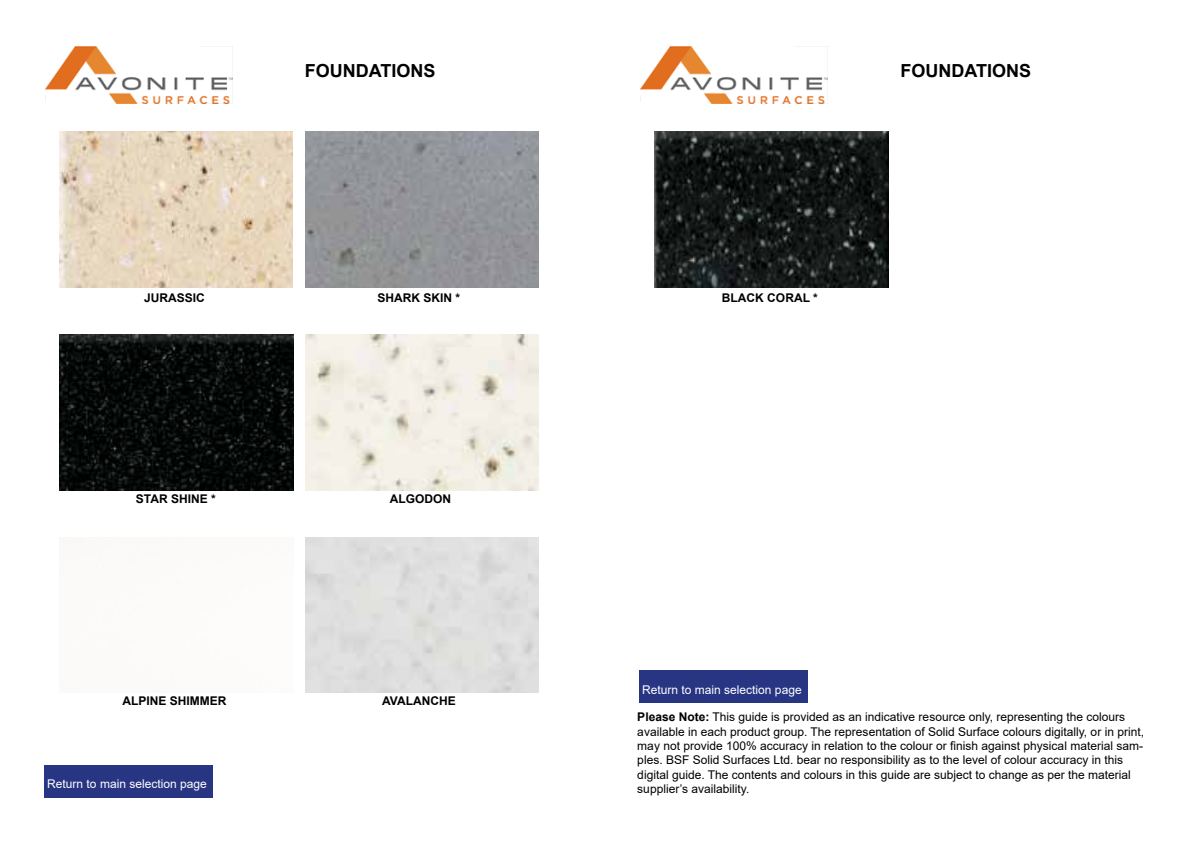
<style>
.page{position:relative;width:1191px;height:842px;background:#fff}
.page>*{position:absolute;margin:0;border:0;box-sizing:border-box;transform-origin:0 0}
.t1{font:700 18px "Arial";color:#000}
.t2{font:12px/14.4px "Arial";color:#000}
.t3{font:700 12px "Arial";color:#000}
.t4{font:12px "Arial";color:#fff}
.s1{font-weight:700}
</style>
<div class="page">
<img style="left:60px;top:132px;width:233px;height:155px">
<img style="left:305px;top:132px;width:234px;height:155px">
<img style="left:60px;top:334px;width:233px;height:156px">
<img style="left:305px;top:334px;width:234px;height:156px">
<img style="left:45px;top:47px;width:187px;height:57px">
<div style="left:44px;top:765px;width:169px;height:32px;background:#283583"></div>
<img style="left:655px;top:132px;width:233px;height:155px">
<img style="left:641px;top:47px;width:187px;height:57px">
<div style="left:639px;top:671px;width:168px;height:32px;background:#283583"></div>
<h1 class="t1" style="left:305px;top:64px;width:132px">FOUNDATIONS</h1>
<p class="t3" style="left:144px;top:293px;width:62px">JURASSIC</p>
<p class="t3" style="left:377px;top:293px;width:84px">SHARK SKIN *</p>
<p class="t3" style="left:136px;top:495px;width:81px">STAR SHINE *</p>
<p class="t3" style="left:390px;top:495px;width:63px">ALGODON</p>
<p class="t3" style="left:122px;top:697px;width:106px">ALPINE SHIMMER</p>
<p class="t3" style="left:382px;top:697px;width:75px">AVALANCHE</p>
<p class="t4" style="left:47px;top:779px;width:161px">Return to main selection page</p>
<h1 class="t1" style="left:900px;top:64px;width:132px">FOUNDATIONS</h1>
<p class="t3" style="left:722px;top:293px;width:97px">BLACK CORAL *</p>
<p class="t4" style="left:642px;top:685px;width:161px">Return to main selection page</p>
<p class="t2" style="left:637px;top:711px;width:508px"><span class="s1">Please Note:</span> This guide is provided as an indicative resource only, representing the colours available in each product group. The representation of Solid Surface colours digitally, or in print, may not provide 100% accuracy in relation to the colour or finish against physical material sam&shy;ples. BSF Solid Surfaces Ltd. bear no responsibility as to the level of colour accuracy in this digital guide. The contents and colours in this guide are subject to change as per the material supplier’s availability.</p>
</div>
